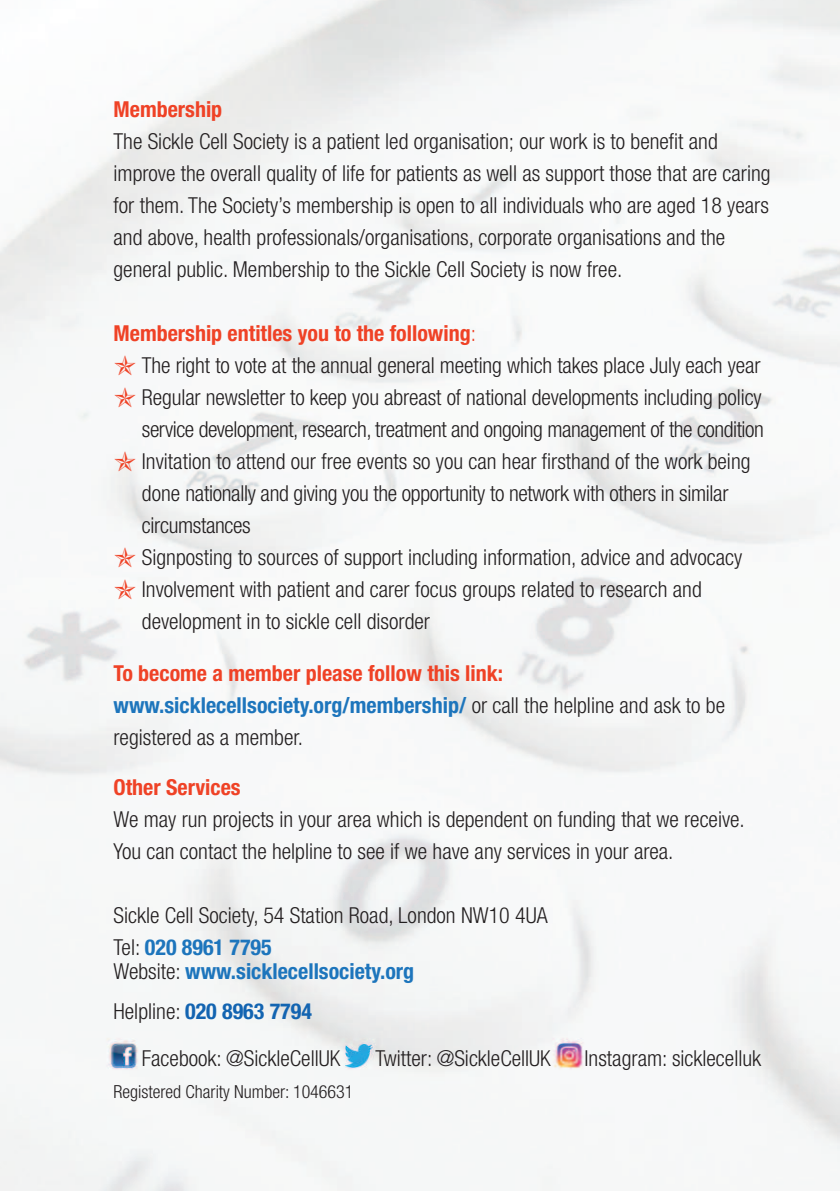
<style>
.page{position:relative;width:840px;height:1191px;background:#fff}
.page>*{position:absolute;margin:0;border:0;box-sizing:border-box;transform-origin:0 0}
.t1{font:300 condensed 22px/32px "Helvetica Neue";color:#231f20}
.t2{font:700 condensed 22px/40px "Helvetica Neue";color:#1d75bc}
.t3{font:700 condensed 22px "Helvetica Neue";color:#ef4226}
.t4{font:300 condensed 18px "Helvetica Neue";color:#231f20}
.s1{font-weight:700;color:#ef4226}
.s2{color:#ef4226}
.s3{font-weight:700;color:#1d75bc}
.s4{font-weight:300;color:#231f20}
.s5{color:#1364b1}
</style>
<div class="page">
<img style="left:0;top:0;width:839px;height:1191px">
<svg style="left:114px;top:355px;width:22px;height:20px"></svg>
<svg style="left:114px;top:387px;width:22px;height:20px"></svg>
<svg style="left:114px;top:451px;width:22px;height:20px"></svg>
<svg style="left:114px;top:547px;width:22px;height:20px"></svg>
<svg style="left:114px;top:579px;width:22px;height:20px"></svg>
<p class="t3" style="left:113px;top:101px;width:110px">Membership</p>
<p class="t1" style="left:113px;top:127px;width:658px">The Sickle Cell Society is a patient led organisation; our work is to benefit and improve the overall quality of life for patients as well as support those that are caring for them. The Society’s membership is open to all individuals who are aged 18 years and above, health professionals/organisations, corporate organisations and the general public. Membership to the Sickle Cell Society is now free.</p>
<p class="t1" style="left:142px;top:319px;width:623px;text-indent:-28px"><span class="s1">Membership entitles you to the following</span><span class="s2">:<br></span>The right to vote at the annual general meeting which takes place July each year Regular newsletter to keep you abreast of national developments including policy service development, research, treatment and ongoing management of the condition Invitation to attend our free events so you can hear firsthand of the work being done nationally and giving you the opportunity to network with others in similar circumstances<br>Signposting to sources of support including information, advice and advocacy Involvement with patient and carer focus groups related to research and development in to sickle cell disorder</p>
<p class="t1" style="left:113px;top:659px;width:612px"><span class="s1">To become a member please follow this link: </span><span class="s3">www.sicklecellsociety.org/membership/</span> or call the helpline and ask to be registered as a member.</p>
<p class="t3" style="left:113px;top:779px;width:129px">Other Services</p>
<p class="t1" style="left:113px;top:805px;width:632px">We may run projects in your area which is dependent on funding that we receive.<br>You can contact the helpline to see if we have any services in your area.</p>
<p class="t1" style="left:113px;top:901px;width:435px">Sickle Cell Society, 54 Station Road, London NW10 4UA<br>Tel: <span class="s3">020 8961 7795</span></p>
<p class="t2" style="left:113px;top:953px;width:302px"><span class="s4">Website:</span> www.sicklecellsociety.org<br><span class="s4">Helpline:</span> <span class="s5">020 8963 7794</span></p>
<p class="t1" style="left:142px;top:1044px;width:200px">Facebook: @SickleCellUK</p>
<p class="t1" style="left:375px;top:1044px;width:177px">Twitter: @SickleCellUK</p>
<p class="t1" style="left:584px;top:1044px;width:178px">Instagram: sicklecelluk</p>
<p class="t4" style="left:113px;top:1085px;width:241px">Registered Charity Number: 1046631</p>
</div>
